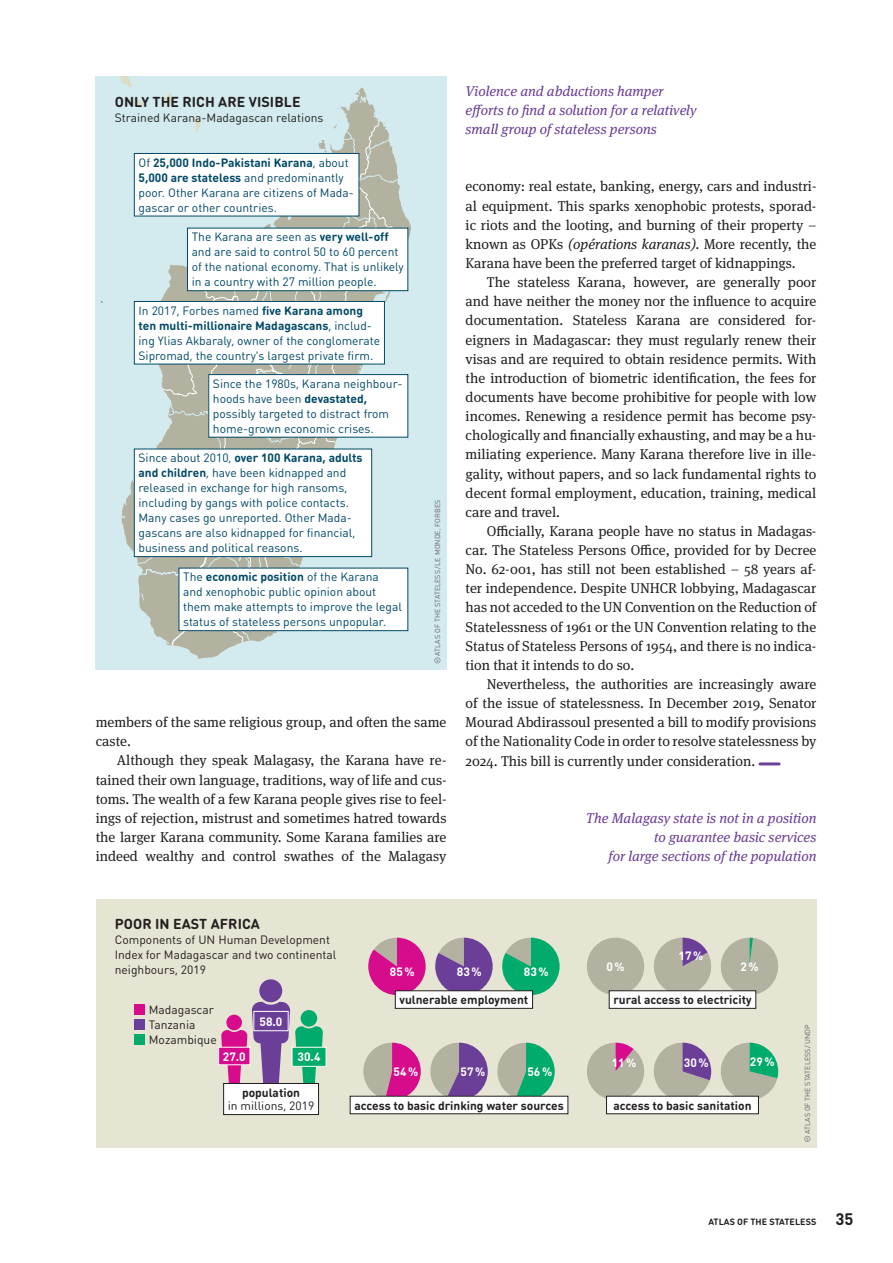
<style>
.page{position:relative;width:893px;height:1263px;background:#fff}
.page>*{position:absolute;margin:0;border:0;box-sizing:border-box;transform-origin:0 0}
.t1{font:14.25px/19.2px "Meta Serif OT";color:#231f20;text-align:justify}
.t2{font:italic 14.25px/19.2px "Meta Serif OT";color:#6b3e98;text-align:right}
.t3{font:700 14.25px "DIN Round OT";letter-spacing:.005em;color:#231f20}
.t4{font:12px/15px "DIN Round OT";color:#004966}
.t5{font:12px/15px "DIN Round OT";color:#231f20}
.t6{font:700 12px "DIN Round OT";color:#231f20}
.t7{font:700 12px "DIN Round OT";color:#fff}
.t8{font:700 9px "DIN Round OT";letter-spacing:.005em;color:#231f20}
.t9{font:7.2px "DIN Round OT";letter-spacing:.005em;color:#636366}
.s1{font-weight:700}
.s2{font-style:italic}
.s3{font-size:16.5px}
</style>
<div class="page">
<hr style="left:760px;top:762px;width:19px;height:3px;background:#6b3e98">
<div style="left:96px;top:77px;width:350px;height:593px;background:#d3ebee"></div>
<svg style="left:121px;top:88px;width:290px;height:571px"></svg>
<svg style="left:120px;top:77px;width:12px;height:10px"></svg>
<svg style="left:160px;top:93px;width:13px;height:13px"></svg>
<svg style="left:375px;top:115px;width:10px;height:8px"></svg>
<svg style="left:333px;top:120px;width:7px;height:3px"></svg>
<svg style="left:137px;top:100px;width:9px;height:7px"></svg>
<svg style="left:192px;top:116px;width:11px;height:7px"></svg>
<svg style="left:133px;top:130px;width:266px;height:516px"></svg>
<svg style="left:360px;top:95px;width:7px;height:8px"></svg>
<svg style="left:357px;top:364px;width:8px;height:10px"></svg>
<svg style="left:132px;top:285px;width:218px;height:361px"></svg>
<svg style="left:187px;top:123px;width:210px;height:217px"></svg>
<div style="left:96px;top:899px;width:720px;height:249px;background:#e6e4d2"></div>
<div style="left:134px;top:1005px;width:11px;height:10px;background:#d70c8c"></div>
<div style="left:134px;top:1020px;width:11px;height:10px;background:#6b3e98"></div>
<div style="left:134px;top:1035px;width:11px;height:10px;background:#00ab6b"></div>
<svg style="left:804px;top:1136px;width:6px;height:6px"></svg>
<svg style="left:434px;top:657px;width:6px;height:6px"></svg>
<div style="left:134px;top:153px;width:225px;height:63px;background:#fff"></div>
<div style="left:134px;top:153px;width:225px;height:63px;border:1px solid #004966"></div>
<div style="left:187px;top:228px;width:221px;height:63px;background:#fff"></div>
<div style="left:187px;top:228px;width:221px;height:63px;border:1px solid #004966"></div>
<div style="left:134px;top:301px;width:250px;height:63px;background:#fff"></div>
<div style="left:134px;top:301px;width:251px;height:63px;border:1px solid #004966"></div>
<div style="left:209px;top:375px;width:199px;height:62px;background:#fff"></div>
<div style="left:208px;top:374px;width:200px;height:63px;border:1px solid #004966"></div>
<div style="left:134px;top:449px;width:238px;height:108px;background:#fff"></div>
<div style="left:134px;top:449px;width:238px;height:108px;border:1px solid #004966"></div>
<div style="left:179px;top:568px;width:229px;height:63px;background:#fff"></div>
<div style="left:179px;top:568px;width:229px;height:63px;border:1px solid #004966"></div>
<svg style="left:221px;top:979px;width:102px;height:111px"></svg>
<div style="left:254px;top:1011px;width:34px;height:20px;background:#6b3e98"></div>
<div style="left:253px;top:1011px;width:36px;height:20px;border:1px solid #fff"></div>
<div style="left:292px;top:1047px;width:34px;height:19px;background:#00ab6b"></div>
<div style="left:292px;top:1047px;width:34px;height:20px;border:1px solid #fff"></div>
<div style="left:219px;top:1047px;width:31px;height:18px;background:#d70c8c"></div>
<div style="left:224px;top:1083px;width:95px;height:31px;background:#fff"></div>
<div style="left:223px;top:1083px;width:96px;height:32px;border:1px solid #231f20"></div>
<svg style="left:368px;top:938px;width:58px;height:57px"></svg>
<svg style="left:435px;top:938px;width:58px;height:52px"></svg>
<svg style="left:502px;top:938px;width:58px;height:57px"></svg>
<div style="left:395px;top:991px;width:138px;height:17px;background:#fff"></div>
<div style="left:395px;top:990px;width:138px;height:19px;border:1px solid #231f20"></div>
<svg style="left:653px;top:938px;width:125px;height:61px"></svg>
<div style="left:587px;top:938px;width:57px;height:57px;background:#b3b2a0;border-radius:29px"></div>
<div style="left:609px;top:991px;width:147px;height:17px;background:#fff"></div>
<div style="left:609px;top:990px;width:147px;height:19px;border:1px solid #231f20"></div>
<svg style="left:494px;top:1043px;width:61px;height:53px"></svg>
<svg style="left:360px;top:1043px;width:128px;height:53px"></svg>
<div style="left:350px;top:1096px;width:218px;height:18px;background:#fff"></div>
<svg style="left:718px;top:1043px;width:60px;height:55px"></svg>
<svg style="left:587px;top:1043px;width:124px;height:56px"></svg>
<div style="left:606px;top:1096px;width:152px;height:18px;background:#fff"></div>
<p class="t3" style="left:115px;top:92px;width:187px">ONLY THE RICH ARE VISIBLE</p>
<p class="t5" style="left:115px;top:110px;width:210px">Strained Karana-Madagascan relations</p>
<p class="t4" style="left:139px;top:155px;width:217px">Of <span class="s1">25,000 Indo-Pakistani Karana</span>, about <span class="s1">5,000 are stateless</span> and predominantly poor. Other Karana are citizens of Mada&shy;gascar or other countries.</p>
<p class="t4" style="left:192px;top:229px;width:213px">The Karana are seen as <span class="s1">very well-off </span>and are said to control 50 to 60 percent of the national economy. That is unlikely in a country with 27 million people.</p>
<p class="t4" style="left:139px;top:303px;width:243px">In 2017, Forbes named <span class="s1">five Karana among ten multi-millionaire Madagascans</span>, includ&shy;ing Ylias Akbaraly, owner of the conglomerate Sipromad, the country's largest private firm.</p>
<p class="t4" style="left:213px;top:376px;width:191px">Since the 1980s, Karana neighbour&shy;hoods have been <span class="s1">devastated, </span>possibly targeted to distract from home-grown economic crises.</p>
<p class="t4" style="left:139px;top:450px;width:226px">Since about 2010, <span class="s1">over 100 Karana, adults and children</span>, have been kidnapped and released in exchange for high ransoms, including by gangs with police contacts.<br>Many cases go unreported. Other Mada&shy;gascans are also kidnapped for financial, business and political reasons.</p>
<p class="t4" style="left:183px;top:569px;width:220px">The <span class="s1">economic position</span> of the Karana<br>and xenophobic public opinion about them make attempts to improve the legal status of stateless persons unpopular.</p>
<p class="t9" style="left:433px;top:656px;width:157px;rotate:-90deg">ATLAS OF THE STATELESS/LE MONDE, FORBES</p>
<p class="t1" style="left:96px;top:713px;width:352px">members of the same religious group, and often the same caste.</p>
<p class="t1" style="left:96px;top:751px;width:352px;text-indent:21px">Although they speak Malagasy, the Karana have re&shy;tained their own language, traditions, way of life and cus&shy;toms. The wealth of a few Karana people gives rise to feel&shy;ings of rejection, mistrust and sometimes hatred towards the larger Karana community. Some Karana families are indeed wealthy and control swathes of the Malagasy</p>
<p class="t2" style="left:466px;top:81px;width:232px;text-align:left">Violence and abductions hamper efforts to find a solution for a relatively small group of stateless persons</p>
<p class="t1" style="left:466px;top:177px;width:352px">economy: real estate, banking, energy, cars and industri&shy;al equipment. This sparks xenophobic protests, sporad&shy;ic riots and the looting, and burning of their property – known as OPKs <span class="s2">(opérations karanas).</span> More recently, the Karana have been the preferred target of kidnappings.</p>
<p class="t1" style="left:466px;top:273px;width:352px;text-indent:21px">The stateless Karana, however, are generally poor and have neither the money nor the influence to acquire documentation. Stateless Karana are considered for&shy;eigners in Madagascar: they must regularly renew their visas and are required to obtain residence permits. With the introduction of biometric identification, the fees for documents have become prohibitive for people with low incomes. Renewing a residence permit has become psy&shy;chologically and financially exhausting, and may be a hu&shy;miliating experience. Many Karana therefore live in ille&shy;gality, without papers, and so lack fundamental rights to decent formal employment, education, training, medical care and travel.</p>
<p class="t1" style="left:466px;top:522px;width:352px;text-indent:21px">Officially, Karana people have no status in Madagas&shy;car. The Stateless Persons Office, provided for by Decree No. 62-001, has still not been established – 58 years af&shy;ter independence. Despite UNHCR lobbying, Madagascar has not acceded to the UN Convention on the Reduction of Statelessness of 1961 or the UN Convention relating to the Status of Stateless Persons of 1954, and there is no indica&shy;tion that it intends to do so.</p>
<p class="t1" style="left:466px;top:675px;width:352px;text-indent:21px">Nevertheless, the authorities are increasingly aware of the issue of statelessness. In December 2019, Senator Mourad Abdirassoul presented a bill to modify provisions of the Nationality Code in order to resolve statelessness by 2024. This bill is currently under consideration.</p>
<p class="t2" style="left:586px;top:808px;width:232px">The Malagasy state is not in a position to guarantee basic services<br>for large sections of the population</p>
<p class="t3" style="left:115px;top:915px;width:147px">POOR IN EAST AFRICA</p>
<p class="t5" style="left:115px;top:932px;width:223px">Components of UN Human Development<br>Index for Madagascar and two continental neighbours, 2019</p>
<p class="t5" style="left:149px;top:1002px;width:69px">Madagascar<br>Tanzania<br>Mozambique</p>
<p class="t7" style="left:259px;top:1013px;width:24px">58.0</p>
<p class="t7" style="left:223px;top:1048px;width:24px">27.0</p>
<p class="t7" style="left:298px;top:1049px;width:24px">30.4</p>
<p class="t6" style="left:242px;top:1085px;width:60px">population</p>
<p class="t5" style="left:228px;top:1098px;width:88px">in millions, 2019</p>
<p class="t7" style="left:390px;top:964px;width:26px">85%</p>
<p class="t7" style="left:457px;top:964px;width:26px">83%</p>
<p class="t7" style="left:524px;top:964px;width:26px">83%</p>
<p class="t6" style="left:399px;top:992px;width:130px">vulnerable employment</p>
<p class="t7" style="left:393px;top:1064px;width:26px">54%</p>
<p class="t7" style="left:460px;top:1064px;width:26px">57%</p>
<p class="t7" style="left:527px;top:1064px;width:26px">56%</p>
<p class="t6" style="left:354px;top:1097px;width:211px">access to basic drinking water sources</p>
<p class="t7" style="left:679px;top:948px;width:26px">17%</p>
<p class="t7" style="left:606px;top:959px;width:20px">0%</p>
<p class="t7" style="left:740px;top:959px;width:20px">2%</p>
<p class="t6" style="left:613px;top:992px;width:140px">rural access to electricity</p>
<p class="t7" style="left:612px;top:1055px;width:26px">11%</p>
<p class="t7" style="left:684px;top:1055px;width:26px">30%</p>
<p class="t7" style="left:750px;top:1054px;width:26px">29%</p>
<p class="t6" style="left:613px;top:1097px;width:140px">access to basic sanitation</p>
<p class="t9" style="left:803px;top:1134px;width:111px;rotate:-90deg">ATLAS OF THE STATELESS/UNDP</p>
<p class="t8" style="left:708px;top:1215px;width:147px">ATLAS OF THE STATELESS <span class="s3">35</span></p>
</div>
